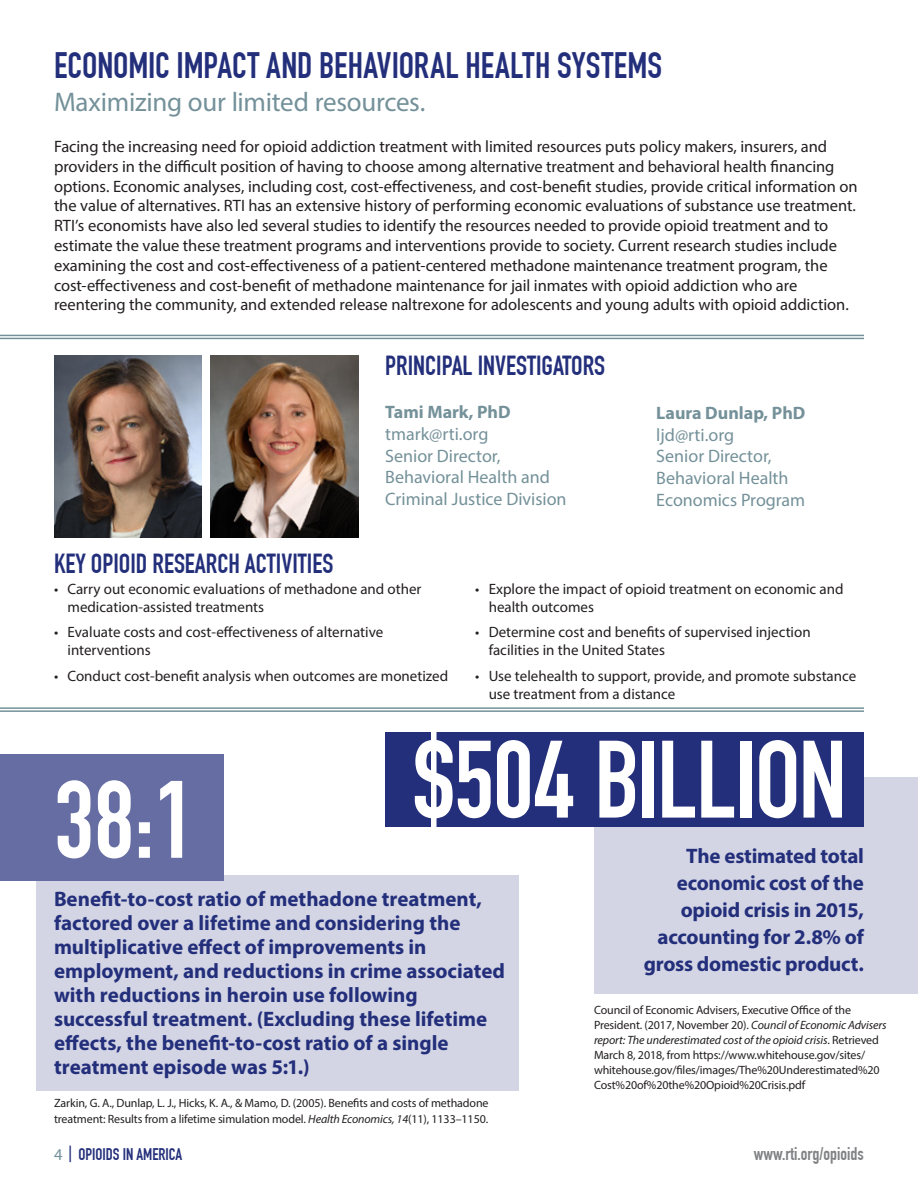
<style>
.page{position:relative;width:918px;height:1188px;background:#fff}
.page>*{position:absolute;margin:0;border:0;box-sizing:border-box;transform-origin:0 0}
.t1{font:700 108px "DIN Condensed";letter-spacing:-.01em;color:#fff}
.t2{font:700 36px "DIN Condensed";color:#232f7b}
.t3{font:700 27px "DIN Condensed";color:#232f7b}
.t4{font:27px "Myriad Pro";letter-spacing:-.01em;color:#749199}
.t5{font:700 21px/24px "Myriad Pro";letter-spacing:-.005em;color:#232f7b}
.t6{font:18px/21.6px "Myriad Pro";color:#749199}
.t7{font:700 18px "Myriad Pro";color:#749199}
.t8{font:700 18px "DIN Condensed";color:#808285}
.t9{font:16.5px/19.8px "Myriad Pro";letter-spacing:-.005em;color:#231f20}
.t10{font:700 16.5px "DIN Condensed";color:#232f7b}
.t11{font:15px/18px "Myriad Pro";color:#231f20}
.t12{font:12px/15px "Myriad Pro";letter-spacing:-.01em;color:#231f20}
.s1{font-style:italic}
.s2{font-family:"Myriad Pro";font-weight:400;color:#749199}
</style>
<div class="page">
<div style="left:36px;top:875px;width:482px;height:216px;background:#d3d5e4"></div>
<hr style="left:0;top:335px;width:864px;height:1px;background:#749199">
<hr style="left:0;top:338px;width:864px;height:1px;background:#749199">
<hr style="left:0;top:707px;width:864px;height:2px;background:#749199">
<hr style="left:0;top:710px;width:864px;height:2px;background:#749199">
<img style="left:54px;top:356px;width:147px;height:181px">
<img style="left:211px;top:356px;width:147px;height:181px">
<div style="left:0;top:754px;width:224px;height:127px;background:#656da3"></div>
<div style="left:594px;top:778px;width:324px;height:216px;background:#d3d5e4"></div>
<div style="left:385px;top:732px;width:479px;height:95px;background:#232f7b"></div>
<h2 class="t2" style="left:54px;top:44px;width:610px">ECONOMIC IMPACT AND BEHAVIORAL HEALTH SYSTEMS</h2>
<h3 class="t4" style="left:54px;top:85px;width:373px">Maximizing our limited resources.</h3>
<p class="t9" style="left:54px;top:136px;width:805px">Facing the increasing need for opioid addiction treatment with limited resources puts policy makers, insurers, and providers in the difficult position of having to choose among alternative treatment and behavioral health financing options. Economic analyses, including cost, cost-effectiveness, and cost-benefit studies, provide critical information on the value of alternatives. RTI has an extensive history of performing economic evaluations of substance use treatment.<br>RTI’s economists have also led several studies to identify the resources needed to provide opioid treatment and to estimate the value these treatment programs and interventions provide to society. Current research studies include examining the cost and cost-effectiveness of a patient-centered methadone maintenance treatment program, the cost-effectiveness and cost-benefit of methadone maintenance for jail inmates with opioid addiction who are reentering the community, and extended release naltrexone for adolescents and young adults with opioid addiction.</p>
<h3 class="t3" style="left:385px;top:350px;width:221px">PRINCIPAL INVESTIGATORS</h3>
<p class="t7" style="left:385px;top:401px;width:127px">Tami Mark, PhD</p>
<p class="t6" style="left:385px;top:423px;width:183px">tmark@rti.org<br>Senior Director,<br>Behavioral Health and<br>Criminal Justice Division</p>
<p class="t7" style="left:656px;top:401px;width:151px">Laura Dunlap, PhD</p>
<p class="t6" style="left:656px;top:424px;width:151px">ljd@rti.org<br>Senior Director,<br>Behavioral Health<br>Economics Program</p>
<h3 class="t3" style="left:54px;top:547px;width:281px">KEY OPIOID RESEARCH ACTIVITIES</h3>
<p class="t11" style="left:68px;top:579px;width:356px;text-indent:-14px">• Carry out economic evaluations of methadone and other medication-assisted treatments</p>
<p class="t11" style="left:68px;top:623px;width:317px;text-indent:-14px">• Evaluate costs and cost-effectiveness of alternative interventions</p>
<p class="t11" style="left:54px;top:666px;width:396px">• Conduct cost-benefit analysis when outcomes are monetized</p>
<p class="t11" style="left:489px;top:579px;width:356px;text-indent:-14px">• Explore the impact of opioid treatment on economic and health outcomes</p>
<p class="t11" style="left:489px;top:623px;width:324px;text-indent:-14px">• Determine cost and benefits of supervised injection facilities in the United States</p>
<p class="t11" style="left:489px;top:666px;width:369px;text-indent:-14px">• Use telehealth to support, provide, and promote substance use treatment from a distance</p>
<h1 class="t1" style="left:414px;top:716px;width:435px">$504 BILLION</h1>
<h1 class="t1" style="left:54px;top:757px;width:142px">38:1</h1>
<p class="t5" style="left:54px;top:886px;width:453px">Benefit-to-cost ratio of methadone treatment, factored over a lifetime and considering the multiplicative effect of improvements in employment, and reductions in crime associated with reductions in heroin use following successful treatment. (Excluding these lifetime effects, the benefit-to-cost ratio of a single treatment episode was 5:1.)</p>
<p class="t12" style="left:54px;top:1094px;width:436px;line-height:16.2px">Zarkin, G. A., Dunlap, L. J., Hicks, K. A., &amp; Mamo, D. (2005). Benefits and costs of methadone treatment: Results from a lifetime simulation model. <span class="s1">Health Economics, 14</span>(11), 1133–1150.</p>
<p class="t5" style="left:644px;top:842px;width:222px;line-height:27px;text-align:right">The estimated total economic cost of the opioid crisis in 2015, accounting for 2.8% of gross domestic product.</p>
<p class="t12" style="left:594px;top:1003px;width:294px">Council of Economic Advisers, Executive Office of the President. (2017, November 20). <span class="s1">Council of Economic Advisers report: The underestimated cost of the opioid crisis</span>. Retrieved March 8, 2018, from https://www.whitehouse.gov/sites/ whitehouse.gov/files/images/The%20Underestimated%20<br>Cost%20of%20the%20Opioid%20Crisis.pdf</p>
<p class="t10" style="left:54px;top:1144px;width:130px"><span class="s2">4</span> | OPIOIDS IN AMERICA</p>
<p class="t8" style="left:754px;top:1143px;width:112px">www.rti.org/opioids</p>
</div>
